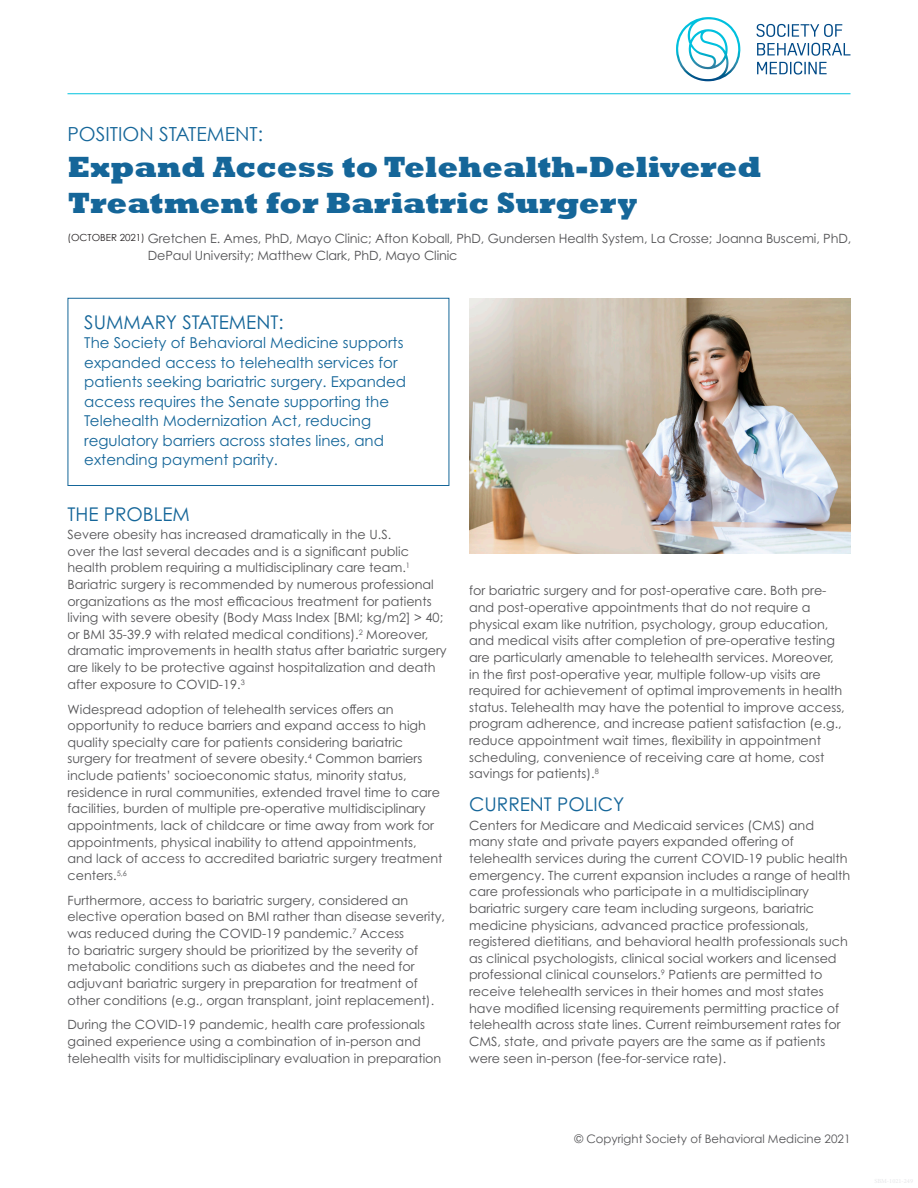
<style>
.page{position:relative;width:918px;height:1188px;background:#fff}
.page>*{position:absolute;margin:0;border:0;box-sizing:border-box;transform-origin:0 0}
.Headline1{font:800 30px/36px "Rockwell";color:#156699}
.state_Hd_1{font:19.35px "Century Gothic";color:#156699}
.state_Hd_1-2{font:18.9px "Century Gothic Pro";color:#156699}
.state__box_txt{font:15px/19.5px "Century Gothic Pro";color:#156699}
.state_txt{font:12.75px/16.6px "Century Gothic Pro";color:#535355}
.state__authors{font:12.75px/16.6px "Century Gothic Pro";letter-spacing:-.01em;color:#535355}
.t1{font:11.7px "Century Gothic";color:#535355}
.state__authors-2{font:9.75px "Century Gothic";color:#231f20}
</style>
<div class="page">
<svg style="left:757px;top:24px;width:85px;height:13px"></svg>
<svg style="left:757px;top:43px;width:93px;height:13px"></svg>
<svg style="left:757px;top:62px;width:70px;height:13px"></svg>
<svg style="left:676px;top:17px;width:65px;height:64px"></svg>
<hr style="left:68px;top:93px;width:782px;height:1px;background:#00c2df">
<div style="left:68px;top:298px;width:381px;height:188px;border:1px solid #156699"></div>
<img style="left:469px;top:299px;width:381px;height:254px">
<p class="state_Hd_1" style="left:68px;top:122px;width:197px">POSITION STATEMENT:</p>
<p class="Headline1" style="left:68px;top:150px;width:695px">Expand Access to Telehealth-Delivered<br>Treatment for Bariatric Surgery</p>
<p class="state__authors" style="left:148px;top:230px;width:705px">Gretchen E. Ames, PhD, Mayo Clinic; Afton Koball, PhD, Gundersen Health System, La Crosse; Joanna Buscemi, PhD,<br>DePaul University; Matthew Clark, PhD, Mayo Clinic</p>
<p class="state__authors-2" style="left:68px;top:231px;width:79px">(OCTOBER 2021)</p>
<p class="state_Hd_1-2" style="left:84px;top:310px;width:201px">SUMMARY STATEMENT:</p>
<p class="state__box_txt" style="left:84px;top:333px;width:323px">The Society of Behavioral Medicine supports expanded access to telehealth services for patients seeking bariatric surgery. Expanded access requires the Senate supporting the Telehealth Modernization Act, reducing regulatory barriers across states lines, and extending payment parity.</p>
<p class="state_Hd_1-2" style="left:68px;top:502px;width:124px">THE PROBLEM</p>
<p class="state_txt" style="left:68px;top:526px;width:381px">Severe obesity has increased dramatically in the U.S.<br>over the last several decades and is a significant public health problem requiring a multidisciplinary care team.<sup>1<br></sup>Bariatric surgery is recommended by numerous professional organizations as the most efficacious treatment for patients living with severe obesity (Body Mass Index [BMI; kg/m2] &gt; 40; or BMI 35-39.9 with related medical conditions).<sup>2</sup> Moreover, dramatic improvements in health status after bariatric surgery are likely to be protective against hospitalization and death after exposure to COVID-19.<sup>3</sup></p>
<p class="state_txt" style="left:68px;top:700px;width:377px">Widespread adoption of telehealth services offers an opportunity to reduce barriers and expand access to high quality specialty care for patients considering bariatric surgery for treatment of severe obesity.<sup>4</sup> Common barriers include patients’ socioeconomic status, minority status, residence in rural communities, extended travel time to care facilities, burden of multiple pre-operative multidisciplinary appointments, lack of childcare or time away from work for appointments, physical inability to attend appointments, and lack of access to accredited bariatric surgery treatment centers.<sup>5,6</sup></p>
<p class="state_txt" style="left:68px;top:892px;width:379px">Furthermore, access to bariatric surgery, considered an elective operation based on BMI rather than disease severity, was reduced during the COVID-19 pandemic.<sup>7</sup> Access<br>to bariatric surgery should be prioritized by the severity of metabolic conditions such as diabetes and the need for adjuvant bariatric surgery in preparation for treatment of other conditions (e.g., organ transplant, joint replacement).</p>
<p class="state_txt" style="left:68px;top:1016px;width:375px">During the COVID-19 pandemic, health care professionals gained experience using a combination of in-person and telehealth visits for multidisciplinary evaluation in preparation</p>
<p class="state_txt" style="left:469px;top:582px;width:377px">for bariatric surgery and for post-operative care. Both pre&shy;and post-operative appointments that do not require a physical exam like nutrition, psychology, group education, and medical visits after completion of pre-operative testing are particularly amenable to telehealth services. Moreover, in the first post-operative year, multiple follow-up visits are required for achievement of optimal improvements in health status. Telehealth may have the potential to improve access, program adherence, and increase patient satisfaction (e.g., reduce appointment wait times, flexibility in appointment scheduling, convenience of receiving care at home, cost savings for patients).<sup>8</sup></p>
<p class="state_Hd_1-2" style="left:469px;top:793px;width:157px">CURRENT POLICY</p>
<p class="state_txt" style="left:469px;top:817px;width:383px">Centers for Medicare and Medicaid services (CMS) and many state and private payers expanded offering of telehealth services during the current COVID-19 public health emergency. The current expansion includes a range of health care professionals who participate in a multidisciplinary bariatric surgery care team including surgeons, bariatric medicine physicians, advanced practice professionals, registered dietitians, and behavioral health professionals such as clinical psychologists, clinical social workers and licensed professional clinical counselors.<sup>9</sup> Patients are permitted to receive telehealth services in their homes and most states have modified licensing requirements permitting practice of telehealth across state lines. Current reimbursement rates for CMS, state, and private payers are the same as if patients were seen in-person (fee-for-service rate).</p>
<p class="t1" style="left:574px;top:1132px;width:278px">© Copyright Society of Behavioral Medicine 2021</p>
</div>
